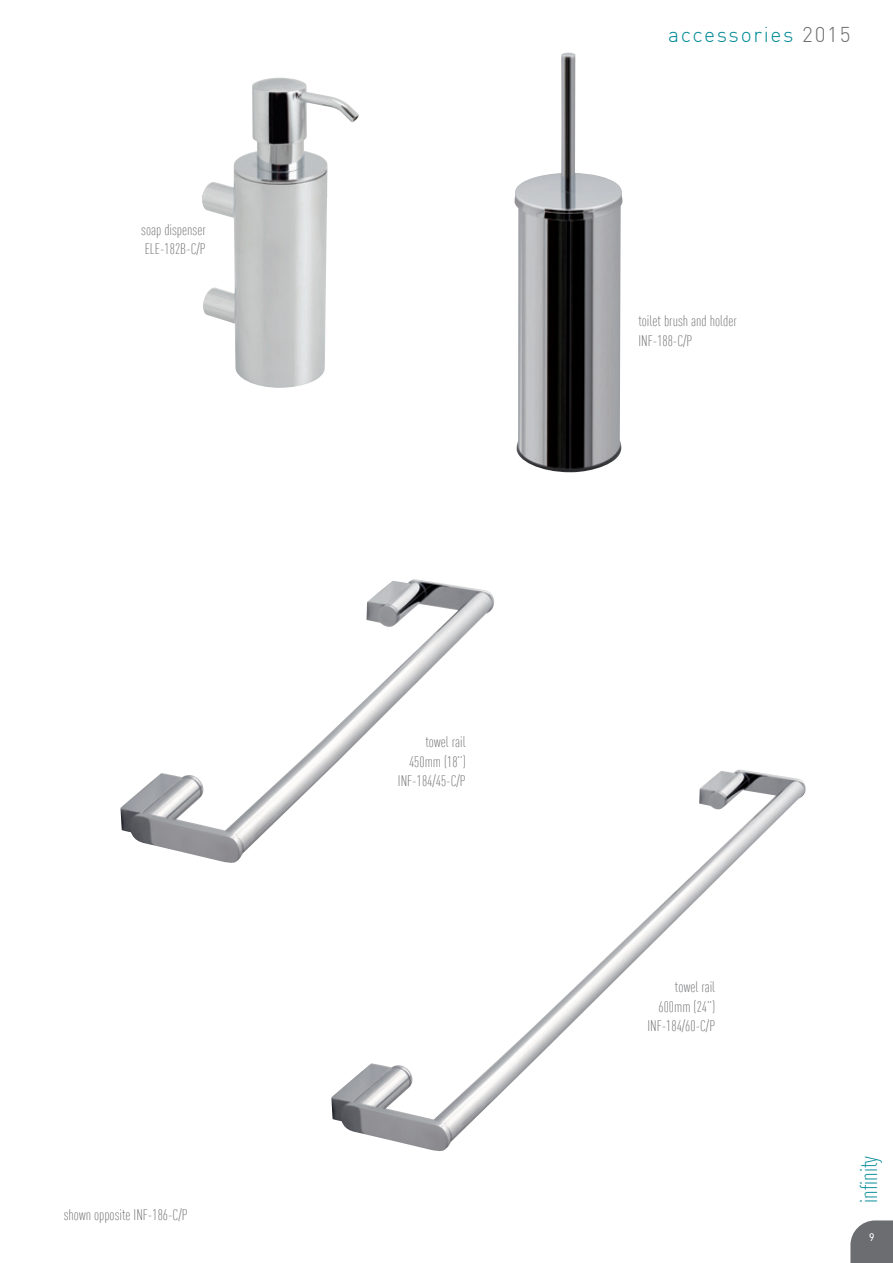
<style>
.page{position:relative;width:893px;height:1263px;background:#fff}
.page>*{position:absolute;margin:0;border:0;box-sizing:border-box;transform-origin:0 0}
.t1{font:300 condensed 24px "DIN Offc";color:#008a97}
.t2{font:300 21px "DIN";letter-spacing:.08em;color:#008a97}
.t3{font:300 condensed 15px/19.5px "DIN Offc";color:#6c6d70}
.t4{font:300 10.5px "DIN";color:#fff}
.s1{color:#6c6d70}
</style>
<div class="page">
<svg style="left:850px;top:1220px;width:43px;height:43px"></svg>
<img style="left:514px;top:53px;width:109px;height:419px">
<img style="left:202px;top:78px;width:157px;height:310px">
<img style="left:120px;top:579px;width:374px;height:284px">
<img style="left:331px;top:770px;width:475px;height:381px">
<p class="t3" style="left:141px;top:220px;width:66px">soap dispenser<br>ELE-182B-C/P</p>
<p class="t3" style="left:64px;top:1205px;width:125px">shown opposite INF-186-C/P</p>
<p class="t3" style="left:398px;top:732px;width:69px;text-align:right">towel rail<br>450mm (18’’)<br>INF-184/45-C/P</p>
<h2 class="t2" style="left:668px;top:21px;width:184px">accessories <span class="s1">2015</span></h2>
<p class="t3" style="left:638px;top:311px;width:100px">toilet brush and holder<br>INF-188-C/P</p>
<p class="t3" style="left:647px;top:977px;width:69px;text-align:right">towel rail<br>600mm (24’’)<br>INF-184/60-C/P</p>
<h1 class="t1" style="left:855px;top:1202px;width:48px;rotate:-90deg">infinity</h1>
<p class="t4" style="left:869px;top:1231px;width:7px">9</p>
</div>
